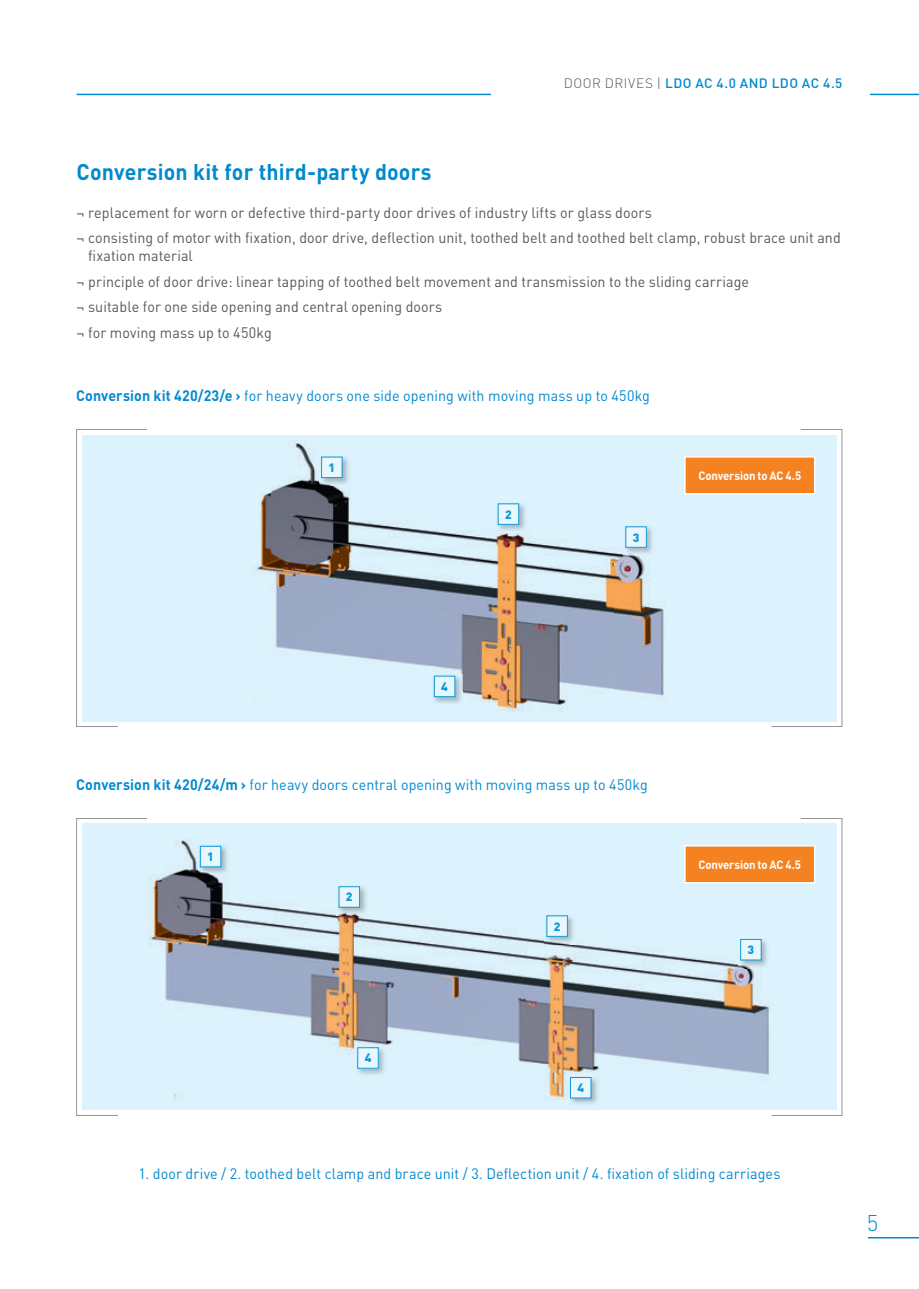
<style>
.page{position:relative;width:919px;height:1289px;background:#fff}
.page>*{position:absolute;margin:0;border:0;box-sizing:border-box;transform-origin:0 0}
.t1{font:700 22.5px "DIN";letter-spacing:.01em;color:#0089cf;scale:.95 1}
.t2{font:300 22.5px "DIN";color:#0089cf}
.t3{font:15px "DIN";letter-spacing:.005em;color:#0089cf;scale:.95 1}
.t4{font:15px/25.5px "DIN";letter-spacing:.005em;color:#57585a}
.t5{font:15px/25.5px "DIN";letter-spacing:.005em;color:#57585a;scale:.95 1}
.t6{font:500 13.5px "DIN";letter-spacing:.035em;color:#0089cf}
.t7{font:700 12px "DIN";letter-spacing:-.015em;color:#fff;scale:.95 1}
.t8{font:900 12px "DIN";color:#0e98d7}
.s1{font-weight:300;color:#57585a}
.s2{font-weight:700}
</style>
<div class="page">
<hr style="left:867px;top:1236px;width:51px;height:2px;background:#0089cf">
<div style="left:82px;top:435px;width:754px;height:286px;background:#dcf2fc"></div>
<img style="left:253px;top:441px;width:411px;height:270px">
<svg style="left:76px;top:429px;width:72px;height:298px"></svg>
<svg style="left:770px;top:429px;width:72px;height:298px"></svg>
<img style="left:319px;top:455px;width:31px;height:30px">
<div style="left:321px;top:457px;width:21px;height:20px;background:#e8f6fd"></div>
<div style="left:321px;top:456px;width:21px;height:22px;border:1px solid #0e98d7"></div>
<img style="left:496px;top:502px;width:30px;height:30px">
<div style="left:498px;top:504px;width:20px;height:20px;background:#e8f6fd"></div>
<img style="left:623px;top:524px;width:31px;height:31px">
<div style="left:625px;top:527px;width:21px;height:20px;background:#e8f6fd"></div>
<img style="left:432px;top:674px;width:31px;height:30px">
<div style="left:434px;top:676px;width:21px;height:20px;background:#e8f6fd"></div>
<div style="left:434px;top:675px;width:21px;height:22px;border:1px solid #0e98d7"></div>
<div style="left:684px;top:457px;width:130px;height:37px;background:#f58220"></div>
<div style="left:684px;top:456px;width:131px;height:38px;border:2px solid #fff"></div>
<div style="left:82px;top:823px;width:754px;height:287px;background:#dcf2fc"></div>
<img style="left:149px;top:840px;width:621px;height:259px">
<svg style="left:76px;top:818px;width:71px;height:298px"></svg>
<svg style="left:770px;top:818px;width:72px;height:298px"></svg>
<img style="left:198px;top:844px;width:31px;height:30px">
<div style="left:200px;top:846px;width:21px;height:20px;background:#e8f6fd"></div>
<div style="left:200px;top:846px;width:21px;height:21px;border:1px solid #0e98d7"></div>
<img style="left:337px;top:884px;width:30px;height:31px">
<div style="left:339px;top:886px;width:20px;height:21px;background:#e8f6fd"></div>
<div style="left:338px;top:886px;width:22px;height:21px;border:1px solid #0e98d7"></div>
<img style="left:738px;top:937px;width:31px;height:31px">
<div style="left:740px;top:939px;width:21px;height:21px;background:#e8f6fd"></div>
<div style="left:740px;top:939px;width:21px;height:21px;border:1px solid #0e98d7"></div>
<img style="left:355px;top:1045px;width:31px;height:31px">
<div style="left:358px;top:1047px;width:20px;height:21px;background:#e8f6fd"></div>
<div style="left:357px;top:1047px;width:21px;height:21px;border:1px solid #0e98d7"></div>
<div style="left:684px;top:845px;width:130px;height:37px;background:#f58220"></div>
<div style="left:684px;top:845px;width:131px;height:38px;border:2px solid #fff"></div>
<img style="left:568px;top:1075px;width:31px;height:29px">
<div style="left:570px;top:1077px;width:21px;height:20px;background:#e8f6fd"></div>
<div style="left:570px;top:1077px;width:21px;height:21px;border:1px solid #0e98d7"></div>
<img style="left:544px;top:913px;width:31px;height:31px">
<div style="left:547px;top:915px;width:20px;height:21px;background:#e8f6fd"></div>
<hr style="left:77px;top:94px;width:414px;height:1px;background:#0089cf">
<hr style="left:870px;top:94px;width:48px;height:1px;background:#0089cf">
<p class="t6" style="left:564px;top:74px;width:280px"><span class="s1">DOOR DRIVES |</span> LDO AC 4.0 AND LDO AC 4.5</p>
<h1 class="t1" style="left:77px;top:157px;width:375px">Conversion kit for third-party doors</h1>
<p class="t4" style="left:77px;top:199px;width:765px">¬ replacement for worn or defective third-party door drives of industry lifts or glass doors<br>¬ consisting of motor with fixation, door drive, deflection unit, toothed belt and toothed belt clamp, robust brace unit and</p>
<p class="t5" style="left:77px;top:243px;width:709px;text-indent:12px">fixation material<br>¬ principle of door drive: linear tapping of toothed belt movement and transmission to the sliding carriage ¬ suitable for one side opening and central opening doors<br>¬ for moving mass up to 450kg</p>
<p class="t3" style="left:76px;top:386px;width:605px"><span class="s2">Conversion kit 420/23/e ›</span> for heavy doors one side opening with moving mass up to 450kg</p>
<p class="t8" style="left:328px;top:459px;width:8px">1</p>
<p class="t8" style="left:505px;top:506px;width:8px">2</p>
<p class="t8" style="left:632px;top:529px;width:8px">3</p>
<p class="t7" style="left:698px;top:468px;width:110px">Conversion to AC 4.5</p>
<p class="t8" style="left:441px;top:678px;width:8px">4</p>
<p class="t3" style="left:76px;top:775px;width:603px"><span class="s2">Conversion kit 420/24/m ›</span> for heavy doors central opening with moving mass up to 450kg</p>
<p class="t8" style="left:207px;top:848px;width:8px">1</p>
<p class="t8" style="left:346px;top:889px;width:8px">2</p>
<p class="t8" style="left:364px;top:1050px;width:8px">4</p>
<p class="t8" style="left:553px;top:918px;width:8px">2</p>
<p class="t8" style="left:577px;top:1079px;width:8px">4</p>
<p class="t7" style="left:698px;top:857px;width:110px">Conversion to AC 4.5</p>
<p class="t8" style="left:747px;top:941px;width:8px">3</p>
<p class="t3" style="left:138px;top:1164px;width:677px">1. door drive / 2. toothed belt clamp and brace unit / 3. Deflection unit / 4. fixation of sliding carriages</p>
<h1 class="t2" style="left:866px;top:1208px;width:13px">5</h1>
</div>
